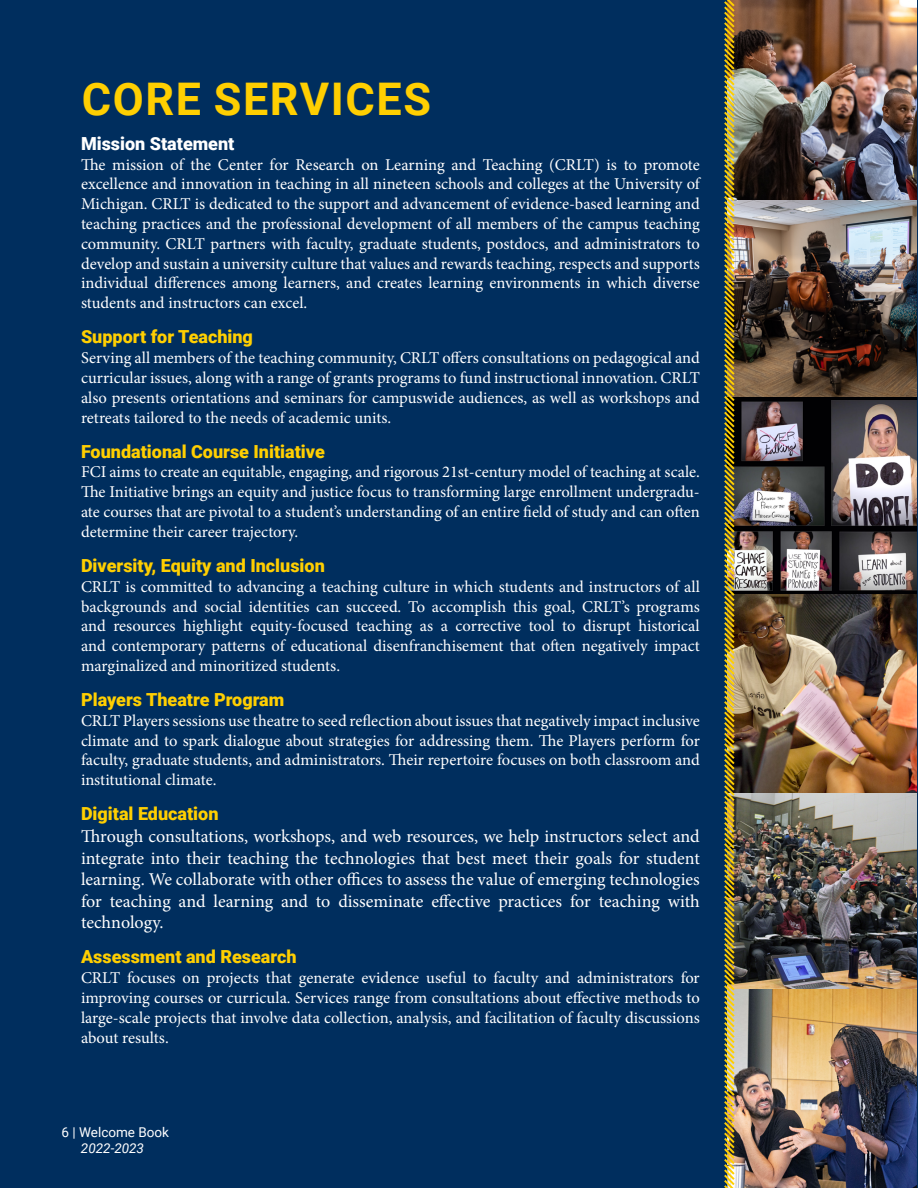
<style>
.page{position:relative;width:918px;height:1188px;background:#002e5e}
.page>*{position:absolute;margin:0;border:0;box-sizing:border-box;transform-origin:0 0}
.t1{font:700 45px "Roboto";letter-spacing:.035em;color:#ffcf01}
.t2{font:18px/21.6px "Minion Pro";color:#fff;text-align:justify}
.t3{font:900 18px "Roboto";color:#ffcf01}
.t4{font:900 18px "Roboto";color:#fff}
.t5{font:16.5px/19.8px "Minion Pro";color:#fff;text-align:justify}
.t6{font:13.5px "Roboto";color:#fff}
.t7{font:italic 13.5px "Roboto";color:#fff}
</style>
<div class="page">
<img style="left:737px;top:0;width:179px;height:1188px">
<img style="left:724px;top:0;width:13px;height:1188px">
<h1 class="t1" style="left:82px;top:67px;width:351px">CORE SERVICES</h1>
<p class="t4" style="left:81px;top:131px;width:155px">Mission Statement</p>
<p class="t5" style="left:81px;top:155px;width:620px">The mission of the Center for Research on Learning and Teaching (CRLT) is to promote excellence and innovation in teaching in all nineteen schools and colleges at the University of Michigan. CRLT is dedicated to the support and advancement of evidence-based learning and teaching practices and the professional development of all members of the campus teaching community. CRLT partners with faculty, graduate students, postdocs, and administrators to develop and sustain a university culture that values and rewards teaching, respects and supports individual differences among learners, and creates learning environments in which diverse students and instructors can excel.</p>
<p class="t3" style="left:81px;top:324px;width:173px">Support for Teaching</p>
<p class="t5" style="left:81px;top:348px;width:620px">Serving all members of the teaching community, CRLT offers consultations on pedagogical and curricular issues, along with a range of grants programs to fund instructional innovation. CRLT also presents orientations and seminars for campuswide audiences, as well as workshops and retreats tailored to the needs of academic units.</p>
<p class="t3" style="left:81px;top:439px;width:245px">Foundational Course Initiative</p>
<p class="t5" style="left:81px;top:462px;width:620px">FCI aims to create an equitable, engaging, and rigorous 21st-century model of teaching at scale.<br>The Initiative brings an equity and justice focus to transforming large enrollment undergradu&shy;ate courses that are pivotal to a student’s understanding of an entire field of study and can often determine their career trajectory.</p>
<p class="t3" style="left:81px;top:553px;width:245px">Diversity, Equity and Inclusion</p>
<p class="t5" style="left:81px;top:577px;width:620px">CRLT is committed to advancing a teaching culture in which students and instructors of all backgrounds and social identities can succeed. To accomplish this goal, CRLT’s programs and resources highlight equity-focused teaching as a corrective tool to disrupt historical and contemporary patterns of educational disenfranchisement that often negatively impact marginalized and minoritized students.</p>
<p class="t3" style="left:81px;top:687px;width:205px">Players Theatre Program</p>
<p class="t5" style="left:81px;top:711px;width:620px">CRLT Players sessions use theatre to seed reflection about issues that negatively impact inclusive climate and to spark dialogue about strategies for addressing them. The Players perform for faculty, graduate students, and administrators. Their repertoire focuses on both classroom and institutional climate.</p>
<p class="t3" style="left:81px;top:801px;width:139px">Digital Education</p>
<p class="t2" style="left:81px;top:825px;width:620px">Through consultations, workshops, and web resources, we help instructors select and integrate into their teaching the technologies that best meet their goals for student learning. We collaborate with other offices to assess the value of emerging technologies for teaching and learning and to disseminate effective practices for teaching with technology.</p>
<p class="t3" style="left:81px;top:944px;width:217px">Assessment and Research</p>
<p class="t5" style="left:81px;top:968px;width:620px">CRLT focuses on projects that generate evidence useful to faculty and administrators for improving courses or curricula. Services range from consultations about effective methods to large-scale projects that involve data collection, analysis, and facilitation of faculty discussions about results.</p>
<p class="t6" style="left:54px;top:1123px;width:117px">06 | Welcome Book</p>
<p class="t7" style="left:81px;top:1139px;width:65px">2022-2023</p>
</div>
